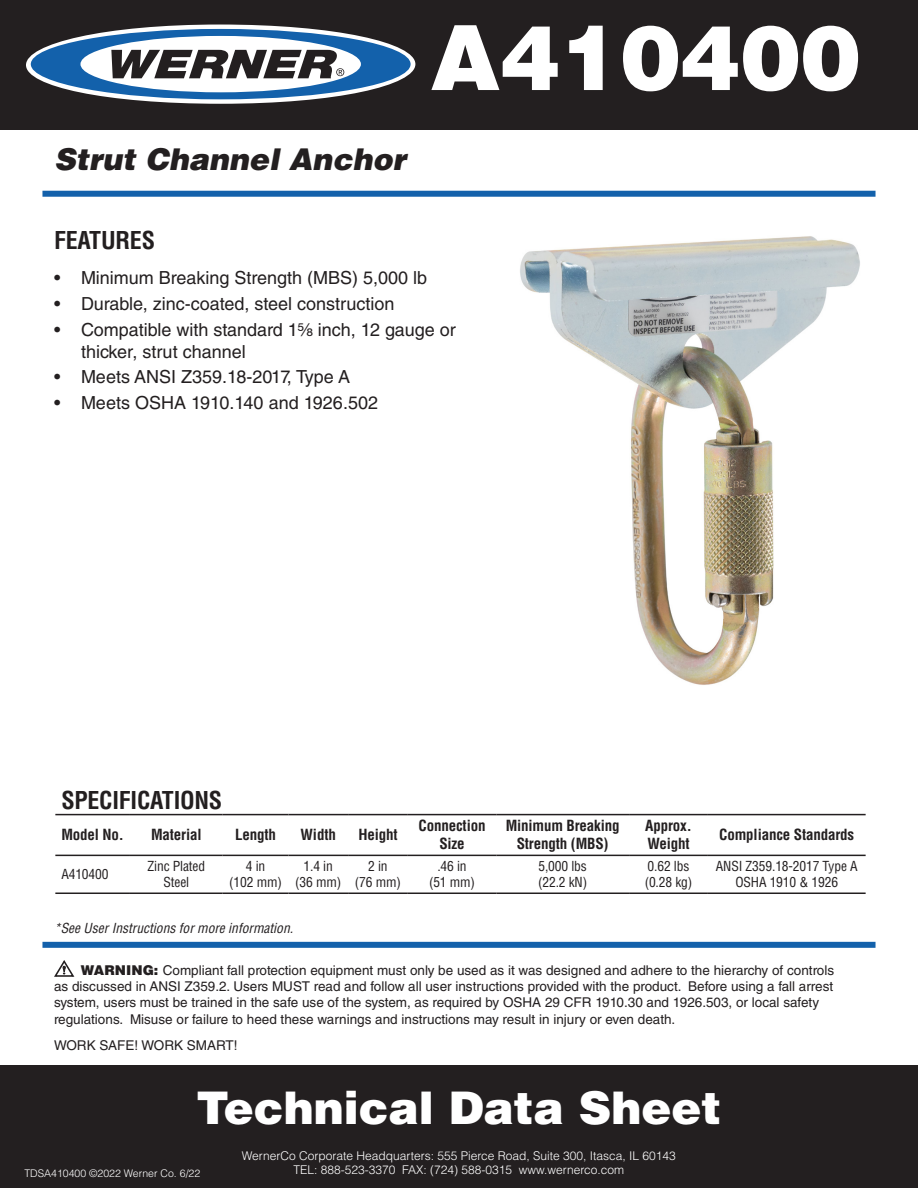
<style>
.page{position:relative;width:918px;height:1188px;background:#fff}
.page>*{position:absolute;margin:0;border:0;box-sizing:border-box;transform-origin:0 0}
.t1{font:900 90px "Helvetica LT Std";color:#fff}
.t2{font:900 45px "Helvetica LT Std";color:#fff}
.t3{font:italic 900 30px "Helvetica LT Std";color:#231f20}
.Chart_Bold{font:700 condensed 24px "Helvetica LT Std";letter-spacing:-.01em;color:#231f20}
.t4{font:18px/21.6px "Helvetica LT Std";color:#231f20}
.Chart_Bold-2{font:700 condensed 15px/18px "Helvetica LT Std";letter-spacing:-.01em;color:#231f20;text-align:center}
.t5{font:13.5px/16.2px "Helvetica LT Std";color:#231f20}
.Chart_Regular{font:condensed 13.5px/16.2px "Helvetica LT Std";letter-spacing:-.01em;color:#231f20;text-align:center}
.t6{font:italic condensed 13.5px "Helvetica LT Std";color:#231f20}
.Chart_Bold-3{font:condensed 13.5px "Helvetica LT Std";letter-spacing:-.01em;color:#231f20}
.t7{font:300 12px "Helvetica LT Std";color:#fff}
.t8{font:300 10.5px "Helvetica LT Std";color:#fff}
.s1{font-family:"Helvetica LT Std Fraction"}
.s2{font-weight:900}
</style>
<div class="page">
<img style="left:520px;top:236px;width:340px;height:449px">
<div style="left:42px;top:191px;width:834px;height:6px;background:#1361ab"></div>
<div style="left:0;top:0;width:918px;height:130px;background:#231f20"></div>
<svg style="left:26px;top:25px;width:389px;height:79px;background:#f0f4f7"></svg>
<div style="left:31px;top:29px;width:380px;height:70px;background:#1361ab;border-radius:50%"></div>
<div style="left:80px;top:36px;width:281px;height:56px;background:#fff;border-radius:50%"></div>
<svg style="left:111px;top:50px;width:233px;height:28px"></svg>
<div style="left:0;top:1066px;width:918px;height:122px;background:#231f20"></div>
<div style="left:42px;top:942px;width:834px;height:6px;background:#1361ab"></div>
<svg style="left:54px;top:960px;width:21px;height:17px"></svg>
<svg style="left:55px;top:815px;width:811px;height:78px"></svg>
<hr style="left:55px;top:814px;width:75px;height:1px;background:#231f20">
<hr style="left:130px;top:814px;width:93px;height:1px;background:#231f20">
<hr style="left:223px;top:814px;width:65px;height:1px;background:#231f20">
<hr style="left:288px;top:814px;width:60px;height:1px;background:#231f20">
<hr style="left:348px;top:814px;width:60px;height:1px;background:#231f20">
<hr style="left:408px;top:814px;width:88px;height:1px;background:#231f20">
<hr style="left:496px;top:814px;width:133px;height:1px;background:#231f20">
<hr style="left:629px;top:814px;width:79px;height:1px;background:#231f20">
<hr style="left:708px;top:814px;width:158px;height:1px;background:#231f20">
<hr style="left:55px;top:855px;width:75px;height:1px;background:#231f20">
<hr style="left:130px;top:855px;width:93px;height:1px;background:#231f20">
<hr style="left:223px;top:855px;width:65px;height:1px;background:#231f20">
<hr style="left:288px;top:855px;width:60px;height:1px;background:#231f20">
<hr style="left:348px;top:855px;width:60px;height:1px;background:#231f20">
<hr style="left:408px;top:855px;width:88px;height:1px;background:#231f20">
<hr style="left:496px;top:855px;width:133px;height:1px;background:#231f20">
<hr style="left:629px;top:855px;width:79px;height:1px;background:#231f20">
<hr style="left:708px;top:855px;width:158px;height:1px;background:#231f20">
<hr style="left:55px;top:893px;width:75px;height:1px;background:#231f20">
<hr style="left:130px;top:893px;width:93px;height:1px;background:#231f20">
<hr style="left:223px;top:893px;width:65px;height:1px;background:#231f20">
<hr style="left:288px;top:893px;width:60px;height:1px;background:#231f20">
<hr style="left:348px;top:893px;width:60px;height:1px;background:#231f20">
<hr style="left:408px;top:893px;width:88px;height:1px;background:#231f20">
<hr style="left:496px;top:893px;width:133px;height:1px;background:#231f20">
<hr style="left:629px;top:893px;width:79px;height:1px;background:#231f20">
<hr style="left:708px;top:893px;width:158px;height:1px;background:#231f20">
<p class="t3" style="left:54px;top:140px;width:353px">Strut Channel Anchor</p>
<p class="t1" style="left:430px;top:-1px;width:432px">A410400</p>
<p class="Chart_Bold" style="left:54px;top:225px;width:103px">FEATURES</p>
<p class="t4" style="left:54px;top:267px;width:375px">• Minimum Breaking Strength (MBS) 5,000 lb</p>
<p class="t4" style="left:54px;top:293px;width:342px">• Durable, zinc-coated, steel construction</p>
<p class="t4" style="left:81px;top:319px;width:376px;text-indent:-27px">• Compatible with standard 1<span class="s1">5/8</span> inch, 12 gauge or thicker, strut channel</p>
<p class="t4" style="left:54px;top:366px;width:298px">• Meets ANSI Z359.18-2017, Type A</p>
<p class="t4" style="left:54px;top:392px;width:326px">• Meets OSHA 1910.140 and 1926.502</p>
<p class="Chart_Bold" style="left:61px;top:785px;width:162px">SPECIFICATIONS</p>
<p class="Chart_Bold-2" style="left:61px;top:826px;width:64px">Model No.</p>
<p class="Chart_Bold-2" style="left:151px;top:826px;width:52px">Material</p>
<p class="Chart_Bold-2" style="left:235px;top:826px;width:42px">Length</p>
<p class="Chart_Bold-2" style="left:301px;top:826px;width:37px">Width</p>
<p class="Chart_Bold-2" style="left:358px;top:826px;width:41px">Height</p>
<p class="Chart_Bold-2" style="left:419px;top:817px;width:68px">Connection<br>Size</p>
<p class="Chart_Bold-2" style="left:506px;top:817px;width:116px">Minimum Breaking<br>Strength (MBS)</p>
<p class="Chart_Bold-2" style="left:645px;top:817px;width:48px;text-align:left">Approx.<br>Weight</p>
<p class="Chart_Bold-2" style="left:719px;top:826px;width:137px">Compliance Standards</p>
<p class="Chart_Bold-3" style="left:61px;top:866px;width:49px">A410400</p>
<p class="Chart_Regular" style="left:148px;top:858px;width:59px">Zinc Plated<br>Steel</p>
<p class="Chart_Regular" style="left:246px;top:858px;width:21px">4 in</p>
<p class="Chart_Regular" style="left:716px;top:858px;width:143px">ANSI Z359.18-2017 Type A</p>
<p class="Chart_Regular" style="left:735px;top:874px;width:104px">OSHA 1910 &amp; 1926</p>
<p class="Chart_Regular" style="left:304px;top:858px;width:31px">1.4 in</p>
<p class="Chart_Regular" style="left:295px;top:874px;width:48px">(36 mm)</p>
<p class="Chart_Regular" style="left:368px;top:858px;width:21px">2 in</p>
<p class="Chart_Regular" style="left:355px;top:874px;width:48px">(76 mm)</p>
<p class="Chart_Regular" style="left:437px;top:858px;width:31px">.46 in</p>
<p class="Chart_Regular" style="left:429px;top:874px;width:48px">(51 mm)</p>
<p class="Chart_Regular" style="left:538px;top:858px;width:50px">5,000 lbs</p>
<p class="Chart_Regular" style="left:538px;top:874px;width:51px">(22.2 kN)</p>
<p class="Chart_Regular" style="left:648px;top:858px;width:43px">0.62 lbs</p>
<p class="Chart_Regular" style="left:645px;top:874px;width:49px">(0.28 kg)</p>
<p class="Chart_Regular" style="left:229px;top:874px;width:54px">(102 mm)</p>
<p class="t6" style="left:54px;top:919px;width:241px">*See User Instructions for more information.</p>
<p class="t5" style="left:54px;top:962px;width:782px;text-indent:27px"><span class="s2">WARNING:</span> Compliant fall protection equipment must only be used as it was designed and adhere to the hierarchy of controls as discussed in ANSI Z359.2. Users MUST read and follow all user instructions provided with the product. Before using a fall arrest system, users must be trained in the safe use of the system, as required by OSHA 29 CFR 1910.30 and 1926.503, or local safety regulations. Misuse or failure to heed these warnings and instructions may result in injury or even death.</p>
<p class="t5" style="left:54px;top:1037px;width:185px">WORK SAFE! WORK SMART!</p>
<p class="t2" style="left:196px;top:1079px;width:527px">Technical Data Sheet</p>
<p class="t7" style="left:242px;top:1148px;width:436px">WernerCo Corporate Headquarters: 555 Pierce Road, Suite 300, Itasca, IL 60143</p>
<p class="t7" style="left:293px;top:1162px;width:332px">TEL: 888-523-3370 FAX: (724) 588-0315 www.wernerco.com</p>
<p class="t8" style="left:24px;top:1167px;width:177px">TDSA410400 ©2022 Werner Co. 6/22</p>
</div>
